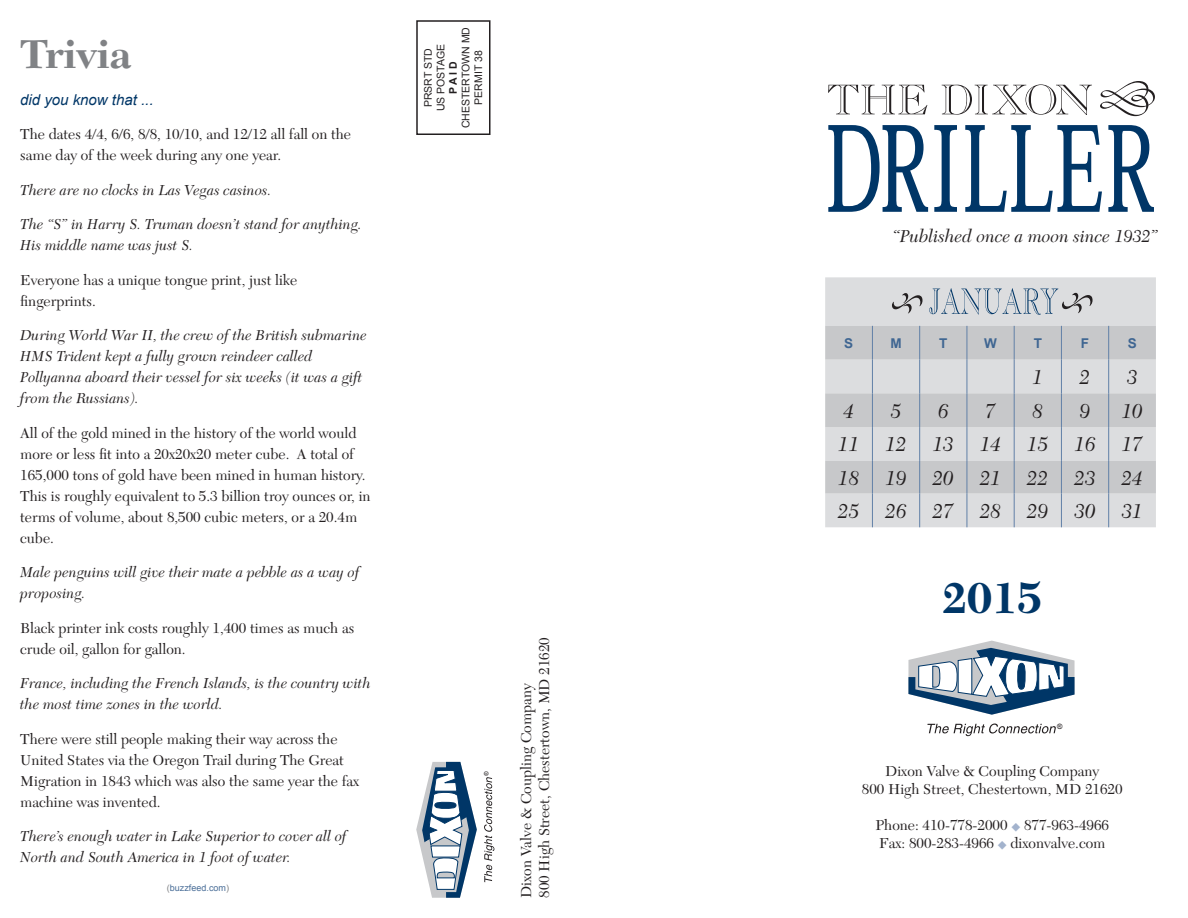
<style>
.page{position:relative;width:1188px;height:918px;background:#fff}
.page>*{position:absolute;margin:0;border:0;box-sizing:border-box;transform-origin:0 0}
.t1{font:700 45px "New Caledonia";color:#003667}
.t2{font:700 42px "New Caledonia";color:#808285}
.t3{font:italic 21px "New Caledonia";color:#231f20}
.t4{font:italic 18px "New Caledonia";color:#231f20}
.t5{font:15px/21px "New Caledonia";color:#231f20}
.t6{font:italic 15px/21px "New Caledonia";color:#231f20}
.t7{font:italic 15px "Arial";color:#003667}
.t8{font:700 13.5px "Arial";color:#3f6692}
.t9{font:10.5px "Arial";color:#231f20}
.t10{font:700 10.5px "Arial";color:#231f20}
.t11{font:9px "Arial";color:#4a6e98}
.t12{font:italic 7.35px "Arial";color:#231f20}
.t13{font:italic 6px "Arial";color:#231f20}
.s1{color:#808285}
.s2{color:#a3b3cd}
</style>
<div class="page">
<svg style="left:828px;top:85px;width:99px;height:29px"></svg>
<svg style="left:942px;top:84px;width:150px;height:31px"></svg>
<svg style="left:1100px;top:81px;width:55px;height:35px"></svg>
<svg style="left:828px;top:125px;width:100px;height:87px"></svg>
<svg style="left:934px;top:125px;width:23px;height:87px"></svg>
<svg style="left:965px;top:125px;width:137px;height:87px"></svg>
<svg style="left:1108px;top:125px;width:46px;height:87px"></svg>
<svg style="left:908px;top:641px;width:167px;height:95px"></svg>
<svg style="left:416px;top:762px;width:61px;height:136px"></svg>
<svg style="left:484px;top:777px;width:10px;height:105px"></svg>
<div style="left:416px;top:20px;width:74px;height:115px;border:2px solid #231f20"></div>
<div style="left:825px;top:277px;width:331px;height:250px;background:#dcdddf"></div>
<div style="left:825px;top:326px;width:331px;height:34px;background:#c7c8ca"></div>
<svg style="left:825px;top:393px;width:331px;height:101px;background:#cdcfd1"></svg>
<hr style="left:872px;top:360px;width:1px;height:33px;background:#6180a7">
<hr style="left:919px;top:360px;width:1px;height:33px;background:#6180a7">
<hr style="left:967px;top:360px;width:1px;height:33px;background:#6180a7">
<hr style="left:1014px;top:360px;width:1px;height:33px;background:#6180a7">
<hr style="left:1061px;top:360px;width:1px;height:33px;background:#6180a7">
<hr style="left:1108px;top:360px;width:1px;height:33px;background:#6180a7">
<hr style="left:872px;top:393px;width:1px;height:34px;background:#6180a7">
<hr style="left:919px;top:393px;width:1px;height:34px;background:#6180a7">
<hr style="left:967px;top:393px;width:1px;height:34px;background:#6180a7">
<hr style="left:1014px;top:393px;width:1px;height:34px;background:#6180a7">
<hr style="left:1061px;top:393px;width:1px;height:34px;background:#6180a7">
<hr style="left:1108px;top:393px;width:1px;height:34px;background:#6180a7">
<hr style="left:872px;top:427px;width:1px;height:34px;background:#6180a7">
<hr style="left:919px;top:427px;width:1px;height:34px;background:#6180a7">
<hr style="left:967px;top:427px;width:1px;height:34px;background:#6180a7">
<hr style="left:1014px;top:427px;width:1px;height:34px;background:#6180a7">
<hr style="left:1061px;top:427px;width:1px;height:34px;background:#6180a7">
<hr style="left:1108px;top:427px;width:1px;height:34px;background:#6180a7">
<hr style="left:872px;top:461px;width:1px;height:33px;background:#6180a7">
<hr style="left:919px;top:461px;width:1px;height:33px;background:#6180a7">
<hr style="left:967px;top:461px;width:1px;height:33px;background:#6180a7">
<hr style="left:1014px;top:461px;width:1px;height:33px;background:#6180a7">
<hr style="left:1061px;top:461px;width:1px;height:33px;background:#6180a7">
<hr style="left:1108px;top:461px;width:1px;height:33px;background:#6180a7">
<hr style="left:872px;top:494px;width:1px;height:33px;background:#6180a7">
<hr style="left:919px;top:494px;width:1px;height:33px;background:#6180a7">
<hr style="left:967px;top:494px;width:1px;height:33px;background:#6180a7">
<hr style="left:1014px;top:494px;width:1px;height:33px;background:#6180a7">
<hr style="left:1061px;top:494px;width:1px;height:33px;background:#6180a7">
<hr style="left:1108px;top:494px;width:1px;height:33px;background:#6180a7">
<hr style="left:872px;top:326px;width:1px;height:34px;background:#6180a7">
<hr style="left:919px;top:326px;width:1px;height:34px;background:#6180a7">
<hr style="left:967px;top:326px;width:1px;height:34px;background:#6180a7">
<hr style="left:1014px;top:326px;width:1px;height:34px;background:#6180a7">
<hr style="left:1061px;top:326px;width:1px;height:34px;background:#6180a7">
<hr style="left:1108px;top:326px;width:1px;height:34px;background:#6180a7">
<svg style="left:929px;top:288px;width:164px;height:27px;background:#bfc5cc"></svg>
<svg style="left:892px;top:293px;width:31px;height:20px"></svg>
<p class="t2" style="left:20px;top:29px;width:113px">Trivia</p>
<p class="t7" style="left:20px;top:90px;width:135px">did you know that ...</p>
<p class="t5" style="left:20px;top:124px;width:332px">The dates 4/4, 6/6, 8/8, 10/10, and 12/12 all fall on the same day of the week during any one year.</p>
<p class="t6" style="left:20px;top:180px;width:253px">There are no clocks in Las Vegas casinos.</p>
<p class="t6" style="left:20px;top:214px;width:343px">The “S” in Harry S. Truman doesn’t stand for anything.<br>His middle name was just S.</p>
<p class="t5" style="left:20px;top:269px;width:279px">Everyone has a unique tongue print, just like fingerprints.</p>
<p class="t6" style="left:20px;top:325px;width:348px">During World War II, the crew of the British submarine HMS Trident kept a fully grown reindeer called Pollyanna aboard their vessel for six weeks (it was a gift from the Russians).</p>
<p class="t5" style="left:20px;top:422px;width:352px">All of the gold mined in the history of the world would more or less fit into a 20x20x20 meter cube. A total of 165,000 tons of gold have been mined in human history.<br>This is roughly equivalent to 5.3 billion troy ounces or, in terms of volume, about 8,500 cubic meters, or a 20.4m cube.</p>
<p class="t6" style="left:20px;top:562px;width:341px">Male penguins will give their mate a pebble as a way of proposing.</p>
<p class="t5" style="left:20px;top:617px;width:336px">Black printer ink costs roughly 1,400 times as much as crude oil, gallon for gallon.</p>
<p class="t6" style="left:20px;top:673px;width:352px">France, including the French Islands, is the country with the most time zones in the world.</p>
<p class="t5" style="left:20px;top:728px;width:341px">There were still people making their way across the United States via the Oregon Trail during The Great Migration in 1843 which was also the same year the fax machine was invented.</p>
<p class="t6" style="left:20px;top:826px;width:328px">There’s enough water in Lake Superior to cover all of<br>North and South America in 1 foot of water.</p>
<p class="t11" style="left:167px;top:881px;width:64px"><span class="s1">(</span>buzzfeed.com<span class="s1">)</span></p>
<p class="t9" style="left:459px;top:128px;width:103px;rotate:-90deg">CHESTERTOWN MD</p>
<p class="t9" style="left:421px;top:107px;width:61px;rotate:-90deg">PRSRT STD</p>
<p class="t9" style="left:433px;top:111px;width:69px;rotate:-90deg">US POSTAGE</p>
<p class="t9" style="left:471px;top:105px;width:56px;rotate:-90deg">PERMIT 38</p>
<p class="t10" style="left:446px;top:94px;width:34px;rotate:-90deg">P A I D</p>
<p class="t13" style="left:482px;top:776px;width:6px;rotate:-90deg">®</p>
<p class="t5" style="left:534px;top:898px;width:262px;rotate:-90deg">800 High Street, Chestertown, MD 21620</p>
<p class="t5" style="left:516px;top:898px;width:216px;rotate:-90deg">Dixon Valve &amp; Coupling Company</p>
<p class="t4" style="left:893px;top:226px;width:267px">“Published once a moon since 1932”</p>
<p class="t8" style="left:844px;top:333px;width:11px">S</p>
<p class="t8" style="left:890px;top:333px;width:13px">M</p>
<p class="t8" style="left:939px;top:333px;width:10px">T</p>
<p class="t8" style="left:984px;top:333px;width:14px">W</p>
<p class="t8" style="left:1034px;top:333px;width:10px">T</p>
<p class="t8" style="left:1081px;top:333px;width:10px">F</p>
<p class="t8" style="left:1128px;top:333px;width:11px">S</p>
<p class="t3" style="left:1033px;top:365px;width:12px">1</p>
<p class="t3" style="left:1080px;top:365px;width:12px">2</p>
<p class="t3" style="left:1127px;top:365px;width:12px">3</p>
<p class="t3" style="left:844px;top:399px;width:12px">4</p>
<p class="t3" style="left:891px;top:399px;width:12px">5</p>
<p class="t3" style="left:938px;top:399px;width:12px">6</p>
<p class="t3" style="left:985px;top:399px;width:12px">7</p>
<p class="t3" style="left:1033px;top:399px;width:12px">8</p>
<p class="t3" style="left:1080px;top:399px;width:12px">9</p>
<p class="t3" style="left:1122px;top:399px;width:22px">10</p>
<p class="t3" style="left:838px;top:433px;width:22px">11</p>
<p class="t3" style="left:886px;top:433px;width:22px">12</p>
<p class="t3" style="left:933px;top:433px;width:22px">13</p>
<p class="t3" style="left:980px;top:433px;width:22px">14</p>
<p class="t3" style="left:1027px;top:433px;width:22px">15</p>
<p class="t3" style="left:1075px;top:433px;width:22px">16</p>
<p class="t3" style="left:1122px;top:433px;width:22px">17</p>
<p class="t3" style="left:838px;top:466px;width:22px">18</p>
<p class="t3" style="left:886px;top:466px;width:22px">19</p>
<p class="t3" style="left:933px;top:466px;width:22px">20</p>
<p class="t3" style="left:980px;top:466px;width:22px">21</p>
<p class="t3" style="left:1027px;top:466px;width:22px">22</p>
<p class="t3" style="left:1075px;top:466px;width:22px">23</p>
<p class="t3" style="left:1122px;top:466px;width:22px">24</p>
<p class="t3" style="left:838px;top:499px;width:22px">25</p>
<p class="t3" style="left:886px;top:499px;width:22px">26</p>
<p class="t3" style="left:933px;top:499px;width:22px">27</p>
<p class="t3" style="left:980px;top:499px;width:22px">28</p>
<p class="t3" style="left:1027px;top:499px;width:22px">29</p>
<p class="t3" style="left:1075px;top:499px;width:22px">30</p>
<p class="t3" style="left:1122px;top:499px;width:22px">31</p>
<p class="t1" style="left:942px;top:572px;width:102px">2015</p>
<p class="t12" style="left:1057px;top:721px;width:7px">®</p>
<p class="t5" style="left:885px;top:761px;width:216px">Dixon Valve &amp; Coupling Company</p>
<p class="t5" style="left:862px;top:779px;width:262px">800 High Street, Chestertown, MD 21620</p>
<p class="t5" style="left:875px;top:815px;width:235px">Phone: 410-778-2000 <span class="s2">◆</span> 877-963-4966</p>
<p class="t5" style="left:879px;top:833px;width:228px">Fax: 800-283-4966 <span class="s2">◆</span> dixonvalve.com</p>
</div>
